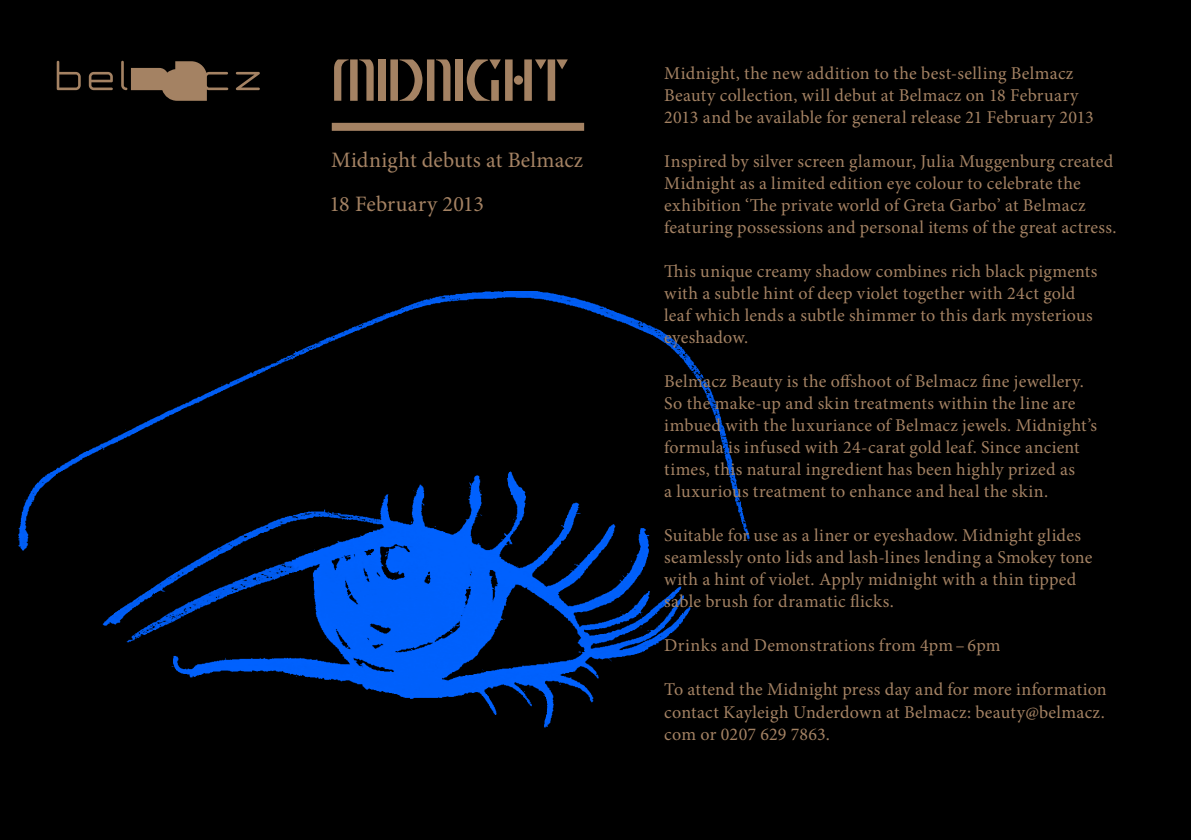
<style>
.page{position:relative;width:1191px;height:840px;background:#fff}
.page>*{position:absolute;margin:0;border:0;box-sizing:border-box;transform-origin:0 0}
.t1{font:59px "Muggenburg Grotesk";color:#a48263}
.t2{font:22px "Minion Pro";letter-spacing:.005em;color:#a48263}
.t3{font:18px/22px "Minion Pro";letter-spacing:.015em;color:#a48263}
</style>
<div class="page">
<div style="left:0;top:0;width:1191px;height:839px;background:#000"></div>
<img style="left:18px;top:291px;width:732px;height:437px">
<svg style="left:57px;top:61px;width:203px;height:40px"></svg>
<div style="left:332px;top:123px;width:252px;height:8px;background:#a48263"></div>
<p class="t1" style="left:332px;top:48px;width:238px">MIDNIGHT</p>
<p class="t2" style="left:331px;top:145px;width:254px">Midnight debuts at Belmacz</p>
<p class="t2" style="left:329px;top:189px;width:156px">18 February 2013</p>
<p class="t3" style="left:664px;top:62px;width:431px">Midnight, the new addition to the best-selling Belmacz<br>Beauty collection, will debut at Belmacz on 18 February<br>2013 and be available for general release 21 February 2013</p>
<p class="t3" style="left:664px;top:150px;width:454px">Inspired by silver screen glamour, Julia Muggenburg created Midnight as a limited edition eye colour to celebrate the exhibition ‘The private world of Greta Garbo’ at Belmacz featuring possessions and personal items of the great actress.</p>
<p class="t3" style="left:664px;top:260px;width:435px">This unique creamy shadow combines rich black pigments with a subtle hint of deep violet together with 24ct gold leaf which lends a subtle shimmer to this dark mysterious eyeshadow.</p>
<p class="t3" style="left:664px;top:370px;width:434px">Belmacz Beauty is the offshoot of Belmacz fine jewellery.<br>So the make-up and skin treatments within the line are imbued with the luxuriance of Belmacz jewels. Midnight’s formula is infused with 24-carat gold leaf. Since ancient times, this natural ingredient has been highly prized as<br>a luxurious treatment to enhance and heal the skin.</p>
<p class="t3" style="left:664px;top:524px;width:430px">Suitable for use as a liner or eyeshadow. Midnight glides seamlessly onto lids and lash-lines lending a Smokey tone with a hint of violet. Apply midnight with a thin tipped sable brush for dramatic flicks.</p>
<p class="t3" style="left:664px;top:634px;width:338px">Drinks and Demonstrations from 4pm – 6pm</p>
<p class="t3" style="left:664px;top:678px;width:444px;text-align:justify">To attend the Midnight press day and for more information contact Kayleigh Underdown at Belmacz: beauty@belmacz. com or 0207 629 7863.</p>
</div>
